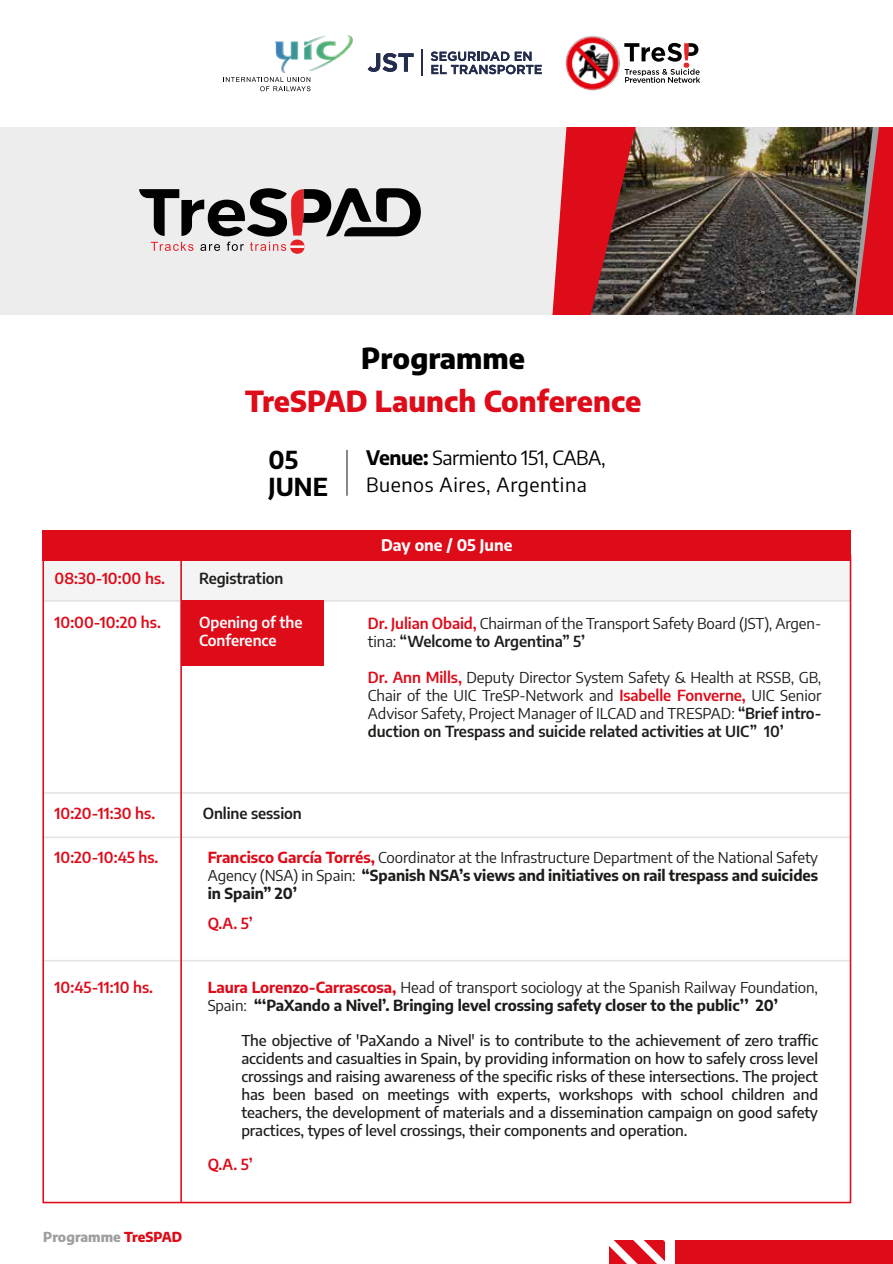
<style>
.page{position:relative;width:893px;height:1264px;background:#fff}
.page>*{position:absolute;margin:0;border:0;box-sizing:border-box;transform-origin:0 0}
.t1{font:800 28.5px "Encode Sans";color:#de0b19}
.t2{font:800 28.5px "Encode Sans";color:#010101}
.t3{font:700 24.3px/27px "Encode Sans";color:#010101}
.t4{font:19.65px/27px "Encode Sans";letter-spacing:.025em;color:#010101}
.t5{font:700 15.75px "Encode Sans";color:#fff}
.t6{font:15px/18px "Encode Sans";letter-spacing:-.005em;color:#1d1d1b;text-align:justify}
.t7{font:500 15px/18px "Encode Sans";letter-spacing:-.005em;color:#1d1d1b;text-align:justify}
.t8{font:700 15px/18px "Encode Sans";letter-spacing:-.005em;color:#1d1d1b}
.t9{font:600 15px "Encode Sans";color:#de0b19}
.t10{font:600 15px "Encode Sans";letter-spacing:-.005em;color:#1d1d1b}
.t11{font:600 15px/18px "Encode Sans";letter-spacing:-.005em;color:#fff}
.t12{font:800 13.5px "Encode Sans";color:#9d9fa1}
.s1{font-weight:700}
.s2{font-weight:600;color:#de0b19}
.s3{font-weight:600}
.s4{color:#de0b19}
.s5{font-weight:700;color:#de0b19}
.s6{font-weight:400}
</style>
<div class="page">
<img style="left:636px;top:127px;width:215px;height:188px">
<div style="left:0;top:127px;width:552px;height:188px;background:#ededed"></div>
<svg style="left:552px;top:127px;width:84px;height:188px;background:#b83037"></svg>
<svg style="left:851px;top:127px;width:41px;height:188px;background:#a8272d"></svg>
<div style="left:44px;top:560px;width:806px;height:40px;background:#f4f4f4"></div>
<hr style="left:44px;top:600px;width:806px;height:1px;background:#cac9c9">
<hr style="left:43px;top:836px;width:807px;height:2px;background:#cac9c9">
<hr style="left:43px;top:792px;width:806px;height:1px;background:#cac9c9">
<hr style="left:43px;top:959px;width:806px;height:2px;background:#cac9c9">
<div style="left:42px;top:530px;width:808px;height:30px;background:#de0b19"></div>
<svg style="left:367px;top:53px;width:46px;height:19px"></svg>
<hr style="left:421px;top:49px;width:2px;height:26px;background:#252d4f">
<svg style="left:430px;top:52px;width:111px;height:22px"></svg>
<svg style="left:223px;top:77px;width:87px;height:14px"></svg>
<img style="left:275px;top:35px;width:78px;height:38px">
<img style="left:565px;top:36px;width:55px;height:54px">
<svg style="left:624px;top:43px;width:76px;height:40px"></svg>
<svg style="left:609px;top:1240px;width:55px;height:23px"></svg>
<div style="left:675px;top:1240px;width:217px;height:23px;background:#de0b19"></div>
<svg style="left:139px;top:188px;width:281px;height:66px;background:#9f9697"></svg>
<hr style="left:346px;top:450px;width:1px;height:46px;background:#616160">
<hr style="left:180px;top:547px;width:2px;height:655px;background:#de0b19">
<div style="left:181px;top:600px;width:143px;height:66px;background:#de0b19"></div>
<h1 class="t2" style="left:361px;top:336px;width:165px">Programme</h1>
<h1 class="t1" style="left:245px;top:379px;width:397px">TreSPAD Launch Conference</h1>
<h2 class="t3" style="left:268px;top:444px;width:61px">05<br>JUNE</h2>
<p class="t9" style="left:55px;top:568px;width:112px">08:30-10:00 hs.</p>
<p class="t10" style="left:199px;top:568px;width:86px">Registration</p>
<h3 class="t4" style="left:366px;top:443px;width:241px"><span class="s1">Venue:</span> Sarmiento 151, CABA,<br>Buenos Aires, Argentina</h3>
<p class="t5" style="left:381px;top:533px;width:133px">Day one / 05 June</p>
<p class="t11" style="left:199px;top:612px;width:105px">Opening of the<br>Conference</p>
<p class="t9" style="left:55px;top:611px;width:108px">10:00-10:20 hs.</p>
<p class="t6" style="left:368px;top:613px;width:455px"><span class="s2">Dr. Julian Obaid,</span> Chairman of the Transport Safety Board (JST), Argen&shy;tina: <span class="s3">“Welcome to Argentina” 5’</span></p>
<p class="t6" style="left:368px;top:667px;width:455px"><span class="s2">Dr. Ann Mills,</span> Deputy Director System Safety &amp; Health at RSSB, GB, Chair of the UIC TreSP-Network and <span class="s2">Isabelle Fonverne,</span> UIC Senior Advisor Safety, Project Manager of ILCAD and TRESPAD: <span class="s3">“Brief intro&shy;duction on Trespass and suicide related activities at UIC” 10’</span></p>
<p class="t9" style="left:55px;top:802px;width:102px">10:20-11:30 hs.</p>
<p class="t10" style="left:203px;top:802px;width:101px">Online session</p>
<p class="t9" style="left:55px;top:846px;width:105px">10:20-10:45 hs.</p>
<p class="t9" style="left:55px;top:976px;width:100px">10:45-11:10 hs.</p>
<p class="t12" style="left:43px;top:1225px;width:140px">Programme <span class="s4">TreSPAD</span></p>
<p class="t6" style="left:208px;top:848px;width:611px"><span class="s5">Francisco García Torrés,</span> Coordinator at the Infrastructure Department of the National Safety Agency (NSA) in Spain: <span class="s1">“Spanish NSA’s views and initiatives on rail trespass and suicides in Spain” 20’</span></p>
<p class="t9" style="left:208px;top:912px;width:47px">Q.A. 5’</p>
<p class="t8" style="left:208px;top:977px;width:611px"><span class="s4">Laura Lorenzo-Carrascosa,</span> <span class="s6">Head of transport sociology at the Spanish Railway Foundation,<br>Spain:</span> “‘PaXando a Nivel’. Bringing level crossing safety closer to the public’’ 20’</p>
<p class="t7" style="left:241px;top:1030px;width:578px">The objective of 'PaXando a Nivel' is to contribute to the achievement of zero traffic accidents and casualties in Spain, by providing information on how to safely cross level crossings and raising awareness of the specific risks of these intersections. The project has been based on meetings with experts, workshops with school children and teachers, the development of materials and a dissemination campaign on good safety practices, types of level crossings, their components and operation.</p>
<p class="t9" style="left:208px;top:1153px;width:47px">Q.A. 5’</p>
</div>
